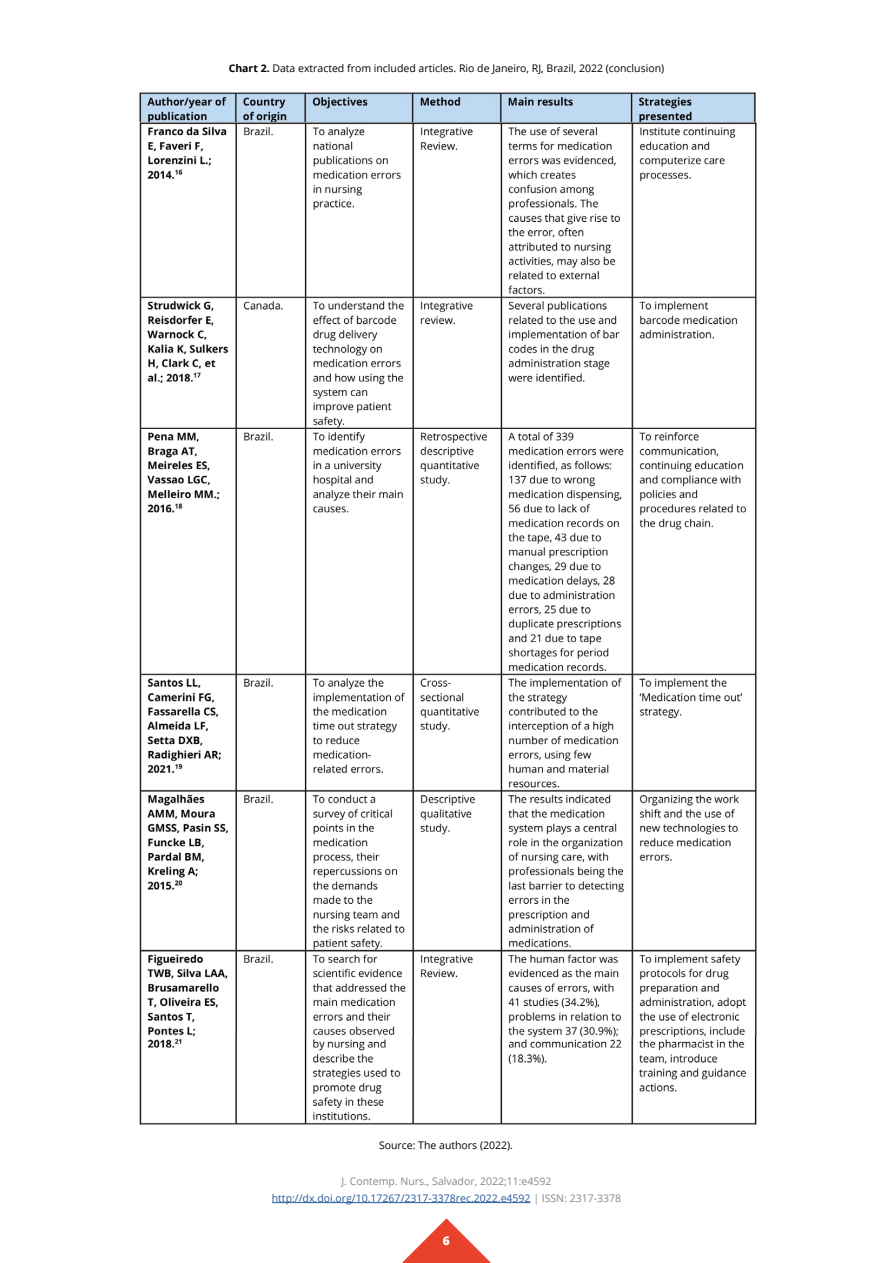
<style>
.page{position:relative;width:893px;height:1263px;background:#fff}
.page>*{position:absolute;margin:0;border:0;box-sizing:border-box;transform-origin:0 0}
.t1{font:800 12px "Open Sans";color:#fff}
.t2{font:10.5px "Open Sans";color:#000}
.t3{font:10.5px/16.5px "Open Sans";color:#878787;text-align:center}
.s1{font-weight:700}
.s2{color:#275b9b}
</style>
<div class="page">
<svg style="left:402px;top:1218px;width:89px;height:45px"></svg>
<hr style="left:272px;top:1202px;width:259px;height:1px;background:#275b9b">
<img style="left:139px;top:92px;width:618px;height:31px">
<img style="left:139px;top:123px;width:618px;height:1002px">
<p class="t2" style="left:229px;top:61px;width:437px"><span class="s1">Chart 2.</span> Data extracted from included articles. Rio de Janeiro, RJ, Brazil, 2022 (conclusion)</p>
<p class="t2" style="left:379px;top:1138px;width:135px">Source: The authors (2022).</p>
<p class="t3" style="left:272px;top:1173px;width:351px">J. Contemp. Nurs., Salvador, 2022;11:e4592 <span class="s2">http://dx.doi.org/10.17267/2317-3378rec.2022.e4592</span> | ISSN: 2317-3378</p>
<p class="t1" style="left:443px;top:1232px;width:9px">6</p>
</div>
